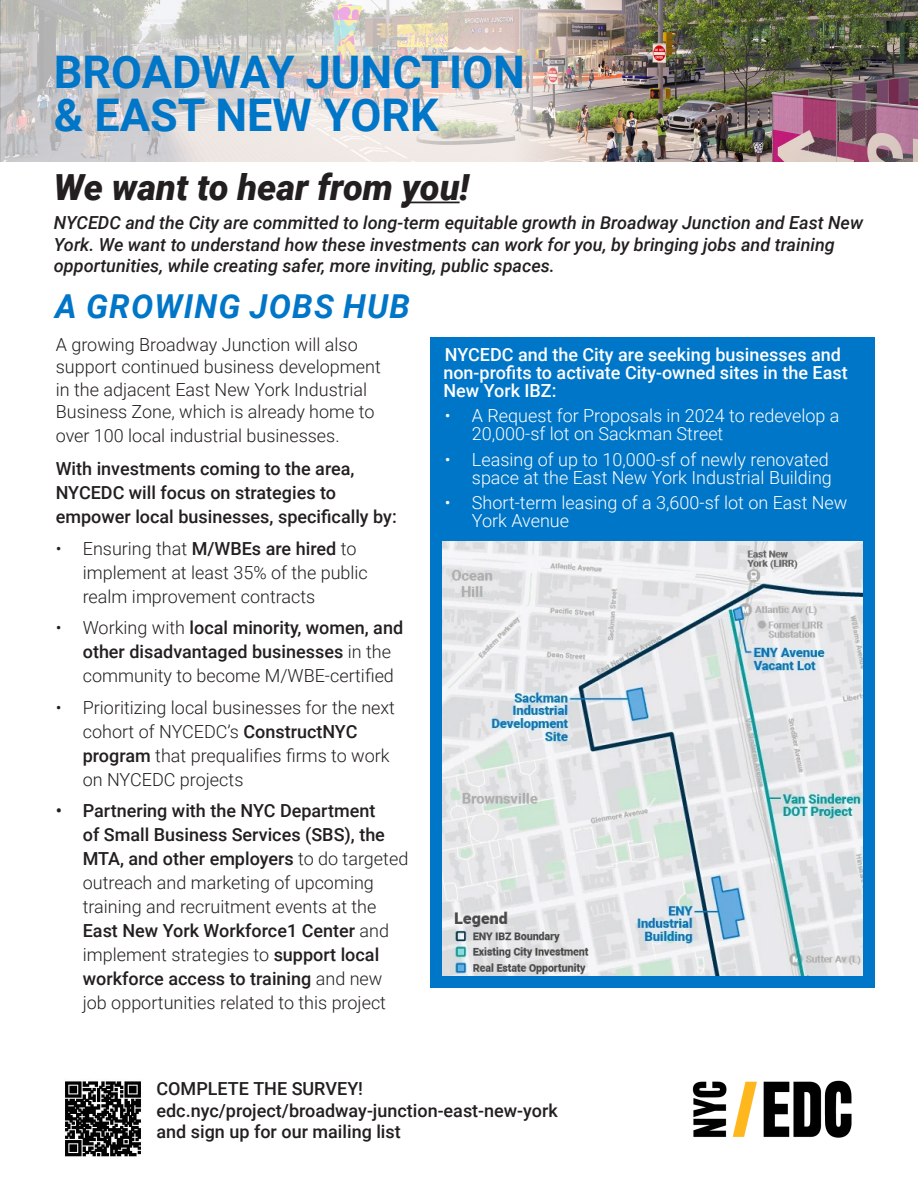
<style>
.page{position:relative;width:918px;height:1188px;background:#fff}
.page>*{position:absolute;margin:0;border:0;box-sizing:border-box;transform-origin:0 0}
.t1{font:700 45px/43.5px "Roboto";color:#0076c8}
.t2{font:italic 900 36px "Roboto";color:#231f20}
.t3{font:italic 700 33px "Roboto";letter-spacing:.035em;color:#0076c8}
.t4{font:500 18px/24px "Roboto";color:#231f20}
.t5{font:300 18px/24px "Roboto";color:#231f20}
.t6{font:italic 500 18px/21.6px "Roboto";color:#231f20}
.t7{font:300 18px/18px "Roboto";color:#fff}
.t8{font:500 18px/18px "Roboto";color:#fff}
.s1{font-weight:500}
.s2{font-weight:300}
</style>
<div class="page">
<div style="left:430px;top:337px;width:445px;height:650px;background:#0076c8"></div>
<img style="left:0;top:0;width:918px;height:162px">
<hr style="left:402px;top:202px;width:58px;height:1px;background:#231f20">
<img style="left:443px;top:541px;width:419px;height:434px">
<img style="left:692px;top:1080px;width:160px;height:58px">
<img style="left:65px;top:1081px;width:76px;height:76px">
<p class="t1" style="left:54px;top:48px;width:473px">BROADWAY JUNCTION &amp; EAST NEW YORK</p>
<p class="t2" style="left:54px;top:162px;width:417px">We want to hear from you!</p>
<p class="t6" style="left:54px;top:211px;width:811px">NYCEDC and the City are committed to long-term equitable growth in Broadway Junction and East New<br>York. We want to understand how these investments can work for you, by bringing jobs and training opportunities, while creating safer, more inviting, public spaces.</p>
<p class="t3" style="left:55px;top:283px;width:356px">A GROWING JOBS HUB</p>
<p class="t5" style="left:56px;top:332px;width:327px;line-height:22.8px">A growing Broadway Junction will also support continued business development in the adjacent East New York Industrial Business Zone, which is already home to over 100 local industrial businesses.</p>
<p class="t4" style="left:56px;top:456px;width:343px">With investments coming to the area,<br>NYCEDC will focus on strategies to empower local businesses, specifically by:</p>
<p class="t5" style="left:83px;top:535px;width:287px;text-indent:-27px">• Ensuring that <span class="s1">M/WBEs are hired</span> to implement at least 35% of the public realm improvement contracts</p>
<p class="t4" style="left:83px;top:615px;width:322px;text-indent:-27px"><span class="s2">• Working with</span> local minority, women, and other disadvantaged businesses <span class="s2">in the community to become M/WBE-certified</span></p>
<p class="t5" style="left:83px;top:694px;width:314px;text-indent:-27px">• Prioritizing local businesses for the next cohort of NYCEDC’s <span class="s1">ConstructNYC program</span> that prequalifies firms to work on NYCEDC projects</p>
<p class="t4" style="left:83px;top:798px;width:327px;text-indent:-27px">• Partnering with the NYC Department<br>of Small Business Services (SBS), the MTA, and other employers <span class="s2">to do targeted outreach and marketing of upcoming training and recruitment events at the </span>East New York Workforce1 Center <span class="s2">and implement strategies to</span> support local workforce access to training <span class="s2">and new job opportunities related to this project</span></p>
<p class="t8" style="left:443px;top:345px;width:406px">NYCEDC and the City are seeking businesses and non-profits to activate City-owned sites in the East<br>New York IBZ:</p>
<p class="t7" style="left:472px;top:406px;width:369px;text-indent:-27px">• A Request for Proposals in 2024 to redevelop a<br>20,000-sf lot on Sackman Street</p>
<p class="t7" style="left:445px;top:450px;width:388px;text-align:right">• Leasing of up to 10,000-sf of newly renovated space at the East New York Industrial Building</p>
<p class="t7" style="left:472px;top:493px;width:377px;text-indent:-27px">• Short-term leasing of a 3,600-sf lot on East New<br>York Avenue</p>
<p class="t4" style="left:156px;top:1077px;width:403px;line-height:21.6px">COMPLETE THE SURVEY! edc.nyc/project/broadway-junction-east-new-york and sign up for our mailing list</p>
</div>
